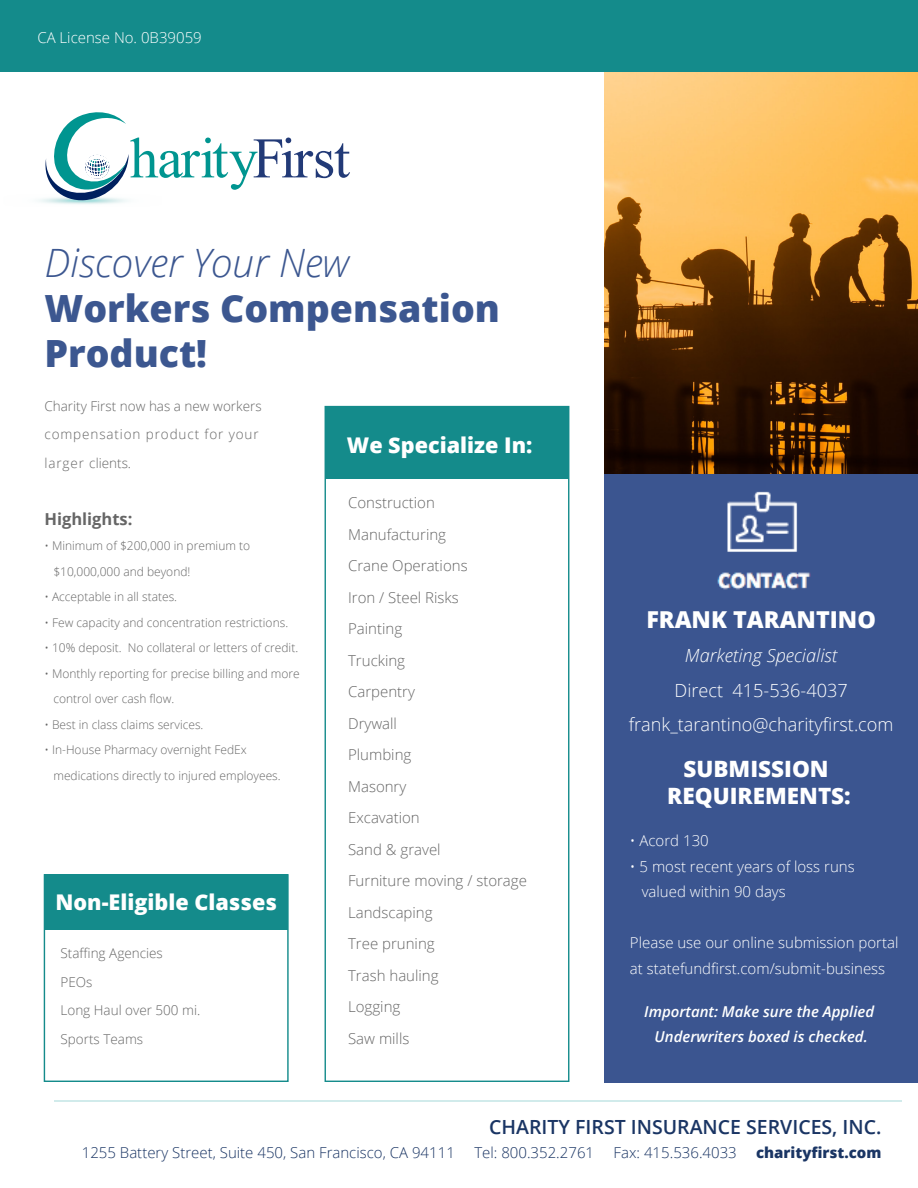
<style>
.page{position:relative;width:918px;height:1188px;background:#fff}
.page>*{position:absolute;margin:0;border:0;box-sizing:border-box;transform-origin:0 0}
.t1{font:italic 300 39px "Open Sans";color:#3c5790}
.t2{font:800 37.5px/45px "Open Sans";color:#3c5790}
.t3{font:800 23.25px "Open Sans";color:#fff}
.t4{font:800 22.5px/27px "Open Sans";color:#fff;text-align:center}
.t5{font:800 21.6px "Open Sans";color:#fff}
.t6{font:600 19.5px "Open Sans";color:#1a3564}
.t7{font:300 18.15px/34.2px "Open Sans";color:#fff;text-align:center}
.t8{font:italic 300 18.15px "Open Sans";color:#fff}
.t9{font:700 16.5px "Open Sans";color:#666}
.t10{font:300 15px/31.5px "Open Sans";color:#666}
.t11{font:300 15px/25.5px "Open Sans";color:#fff}
.t12{font:300 15px "Open Sans";color:#1a3564}
.t13{font:italic 600 15px/25.5px "Open Sans";color:#fff;text-align:center}
.t14{font:800 15px "Open Sans";color:#1a3564}
.t15{font:300 13.5px/28.5px "Open Sans";color:#666}
.t16{font:300 12px/25.5px "Open Sans";color:#666}
</style>
<div class="page">
<hr style="left:54px;top:1101px;width:848px;height:1px;background:#d1ebeb">
<div style="left:604px;top:467px;width:314px;height:615px;background:#3b5590"></div>
<svg style="left:44px;top:112px;width:306px;height:90px"></svg>
<img style="left:604px;top:72px;width:314px;height:401px">
<img style="left:717px;top:491px;width:94px;height:99px">
<div style="left:325px;top:406px;width:244px;height:676px;background:#fff;border:1px solid #148b8b"></div>
<div style="left:325px;top:407px;width:244px;height:72px;background:#148b8b"></div>
<div style="left:0;top:0;width:918px;height:72px;background:#148b8b"></div>
<div style="left:44px;top:874px;width:245px;height:208px;background:#fff;border:1px solid #148b8b"></div>
<div style="left:44px;top:875px;width:244px;height:55px;background:#148b8b"></div>
<p class="t11" style="left:37px;top:25px;width:166px">CA License No. 0B39059</p>
<h1 class="t1" style="left:44px;top:236px;width:306px">Discover Your New</h1>
<h2 class="t2" style="left:44px;top:284px;width:457px">Workers Compensation<br>Product!</h2>
<p class="t15" style="left:44px;top:391px;width:219px">Charity First now has a new workers compensation product for your larger clients.</p>
<h3 class="t9" style="left:44px;top:507px;width:90px">Highlights:</h3>
<p class="t16" style="left:53px;top:533px;width:198px;text-indent:-9px">• Minimum of $200,000 in premium to $10,000,000 and beyond!</p>
<p class="t16" style="left:44px;top:584px;width:134px">• Acceptable in all states.</p>
<p class="t16" style="left:44px;top:609px;width:245px">• Few capacity and concentration restrictions.</p>
<p class="t16" style="left:44px;top:635px;width:255px">• 10% deposit. No collateral or letters of credit.</p>
<p class="t16" style="left:53px;top:660px;width:248px;text-indent:-9px">• Monthly reporting for precise billing and more control over cash flow.</p>
<p class="t16" style="left:44px;top:711px;width:161px">• Best in class claims services.</p>
<p class="t16" style="left:53px;top:737px;width:229px;text-indent:-9px">• In-House Pharmacy overnight FedEx medications directly to injured employees.</p>
<h3 class="t5" style="left:55px;top:886px;width:223px">Non-Eligible Classes</h3>
<p class="t15" style="left:61px;top:939px;width:141px">Staffing Agencies<br>PEOs<br>Long Haul over 500 mi.<br>Sports Teams</p>
<h3 class="t5" style="left:347px;top:429px;width:187px">We Specialize In:</h3>
<p class="t10" style="left:348px;top:487px;width:180px">Construction<br>Manufacturing<br>Crane Operations<br>Iron / Steel Risks<br>Painting<br>Trucking<br>Carpentry<br>Drywall<br>Plumbing<br>Masonry<br>Excavation<br>Sand &amp; gravel<br>Furniture moving / storage<br>Landscaping<br>Tree pruning<br>Trash hauling<br>Logging<br>Saw mills</p>
<h3 class="t3" style="left:646px;top:602px;width:231px">FRANK TARANTINO</h3>
<h3 class="t8" style="left:685px;top:643px;width:154px">Marketing Specialist</h3>
<h3 class="t7" style="left:629px;top:672px;width:266px">Direct 415-536-4037 frank_tarantino@charityfirst.com</h3>
<h3 class="t4" style="left:667px;top:755px;width:185px">SUBMISSION<br>REQUIREMENTS:</h3>
<p class="t11" style="left:630px;top:827px;width:80px">• Acord 130</p>
<p class="t11" style="left:642px;top:853px;width:215px;text-indent:-12px">• 5 most recent years of loss runs valued within 90 days</p>
<p class="t11" style="left:630px;top:929px;width:270px">Please use our online submission portal at statefundfirst.com/submit-business</p>
<p class="t13" style="left:644px;top:998px;width:231px">Important: Make sure the Applied<br>Underwriters boxed is checked.</p>
<h3 class="t6" style="left:489px;top:1114px;width:394px">CHARITY FIRST INSURANCE SERVICES, INC.</h3>
<p class="t12" style="left:82px;top:1143px;width:375px">1255 Battery Street, Suite 450, San Francisco, CA 94111</p>
<p class="t12" style="left:474px;top:1143px;width:121px">Tel: 800.352.2761</p>
<p class="t12" style="left:614px;top:1143px;width:125px">Fax: 415.536.4033</p>
<p class="t14" style="left:756px;top:1142px;width:127px">charityfirst.com</p>
</div>
